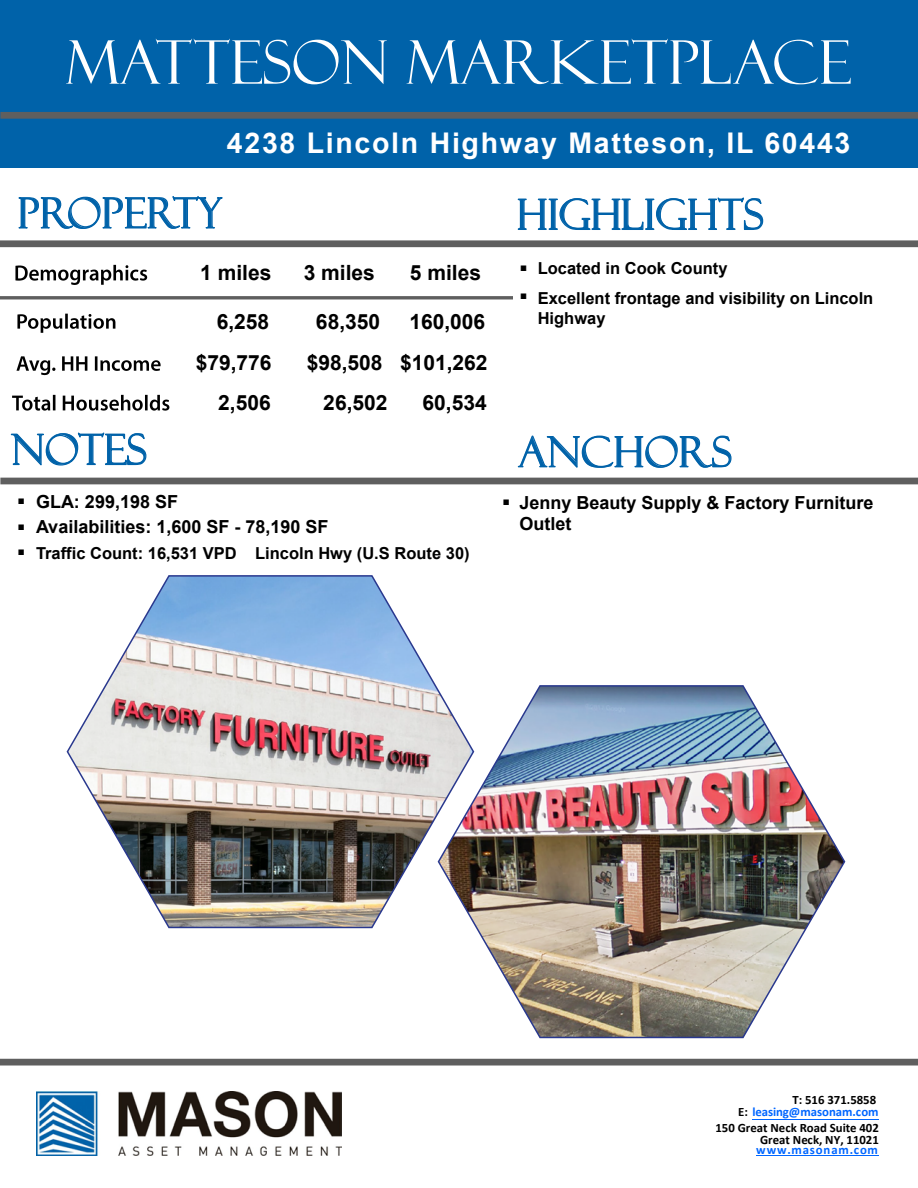
<style>
.page{position:relative;width:918px;height:1188px;background:#fff}
.page>*{position:absolute;margin:0;border:0;box-sizing:border-box;transform-origin:0 0}
.t1{font:60.3px "Felix Titling";color:#fff}
.t2{font:42px "Felix Titling";color:#0062a9}
.t3{font:700 39px/28.5px "Arial";color:#000}
.t4{font:700 28.5px "Arial";letter-spacing:.06em;color:#fff}
.t5{font:700 21px "Arial";color:#000}
.t6{font:700 18px/21.6px "Arial";color:#000}
.t7{font:700 16.5px/30px "Arial";color:#000}
.t8{font:700 12.75px/12px "Calibri";color:#000;text-align:right}
.t9{font:700 12.75px/12.5px "Calibri";color:#06f;text-align:right}
.t10{font:700 12.75px "Calibri";letter-spacing:.065em;color:#06f}
.s1{color:#000}
</style>
<div class="page">
<hr style="left:752px;top:1119px;width:127px;height:1px;background:#06f">
<hr style="left:756px;top:1155px;width:123px;height:1px;background:#06f">
<div style="left:0;top:0;width:918px;height:168px;background:#0062a9"></div>
<div style="left:0;top:112px;width:918px;height:7px;background:#5f5f5f"></div>
<img style="left:17px;top:313px;width:99px;height:20px">
<img style="left:16px;top:356px;width:145px;height:20px">
<hr style="left:0;top:296px;width:513px;height:3px;background:#5f5f5f">
<div style="left:0;top:240px;width:918px;height:7px;background:#5f5f5f"></div>
<svg style="left:18px;top:196px;width:205px;height:33px"></svg>
<div style="left:0;top:478px;width:918px;height:6px;background:#5f5f5f"></div>
<svg style="left:10px;top:432px;width:137px;height:34px"></svg>
<div style="left:0;top:1059px;width:918px;height:7px;background:#5f5f5f"></div>
<img style="left:36px;top:1092px;width:305px;height:64px">
<svg style="left:517px;top:197px;width:247px;height:33px"></svg>
<img style="left:13px;top:394px;width:157px;height:17px">
<img style="left:15px;top:264px;width:133px;height:21px">
<img style="left:66px;top:575px;width:371px;height:354px">
<img style="left:437px;top:685px;width:409px;height:354px">
<svg style="left:517px;top:435px;width:215px;height:33px"></svg>
<h1 class="t1" style="left:66px;top:28px;width:787px">MATTESON MARKETPLACE</h1>
<h3 class="t4" style="left:227px;top:123px;width:625px">4238 Lincoln Highway Matteson, IL 60443</h3>
<h2 class="t2" style="left:17px;top:189px;width:206px">PROPERTY</h2>
<p class="t5" style="left:200px;top:258px;width:73px">1 miles</p>
<p class="t5" style="left:304px;top:258px;width:73px">3 miles</p>
<p class="t5" style="left:410px;top:258px;width:73px">5 miles</p>
<p class="t5" style="left:217px;top:306px;width:54px">6,258</p>
<p class="t5" style="left:316px;top:306px;width:66px">68,350</p>
<p class="t5" style="left:409px;top:306px;width:77px">160,006</p>
<p class="t5" style="left:196px;top:348px;width:77px">$79,776</p>
<p class="t5" style="left:307px;top:348px;width:182px">$98,508 $101,262</p>
<h2 class="t2" style="left:11px;top:425px;width:137px">NOTES</h2>
<p class="t6" style="left:16px;top:491px;width:164px"><sup>.</sup> GLA: 299,198 SF</p>
<p class="t5" style="left:218px;top:388px;width:54px">2,506</p>
<p class="t5" style="left:323px;top:388px;width:66px">26,502</p>
<p class="t5" style="left:423px;top:388px;width:66px">60,534</p>
<p class="t6" style="left:16px;top:516px;width:314px"><sup>.</sup> Availabilities: 1,600 SF - 78,190 SF</p>
<h3 class="t3" style="left:16px;top:528px;width:12px">.</h3>
<p class="t7" style="left:36px;top:539px;width:435px">Traffic Count: 16,531 VPD Lincoln Hwy (U.S Route 30)</p>
<h2 class="t2" style="left:517px;top:190px;width:248px">HIGHLIGHTS</h2>
<h3 class="t3" style="left:518px;top:243px;width:12px">. .</h3>
<p class="t7" style="left:538px;top:253px;width:337px">Located in Cook County<br>Excellent frontage and visibility on Lincoln</p>
<p class="t7" style="left:538px;top:303px;width:69px">Highway</p>
<h2 class="t2" style="left:518px;top:428px;width:215px">ANCHORS</h2>
<h3 class="t3" style="left:501px;top:477px;width:12px">.</h3>
<p class="t6" style="left:520px;top:492px;width:356px">Jenny Beauty Supply &amp; Factory Furniture<br>Outlet</p>
<p class="t9" style="left:738px;top:1093px;width:142px"><span class="s1">T: 516 371.5858<br>E:</span> leasing@masonam.com</p>
<p class="t8" style="left:715px;top:1121px;width:165px">150 Great Neck Road Suite 402<br>Great Neck, NY, 11021</p>
<p class="t10" style="left:756px;top:1140px;width:123px">www.masonam.com</p>
</div>
